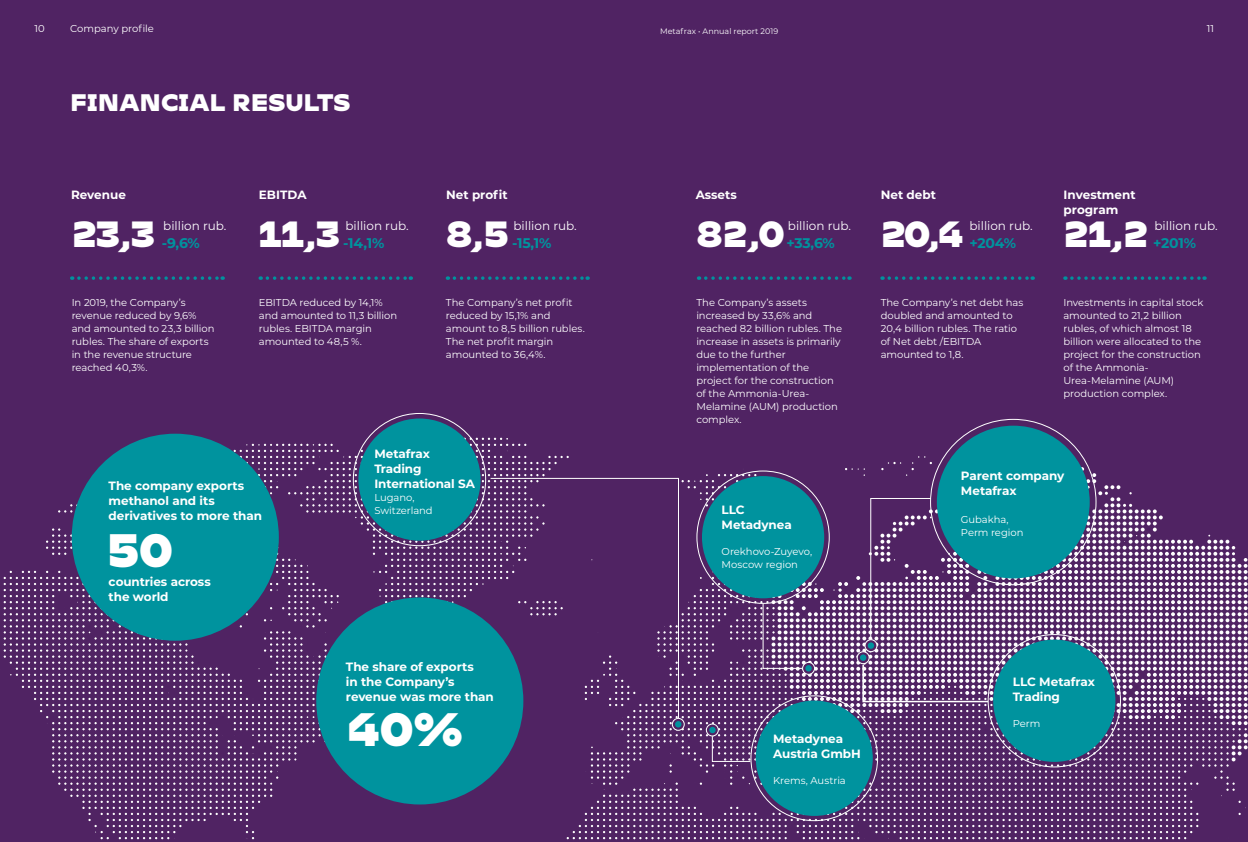
<style>
.page{position:relative;width:1248px;height:842px;background:#fff}
.page>*{position:absolute;margin:0;border:0;box-sizing:border-box;transform-origin:0 0}
.t1{font:45px "Mohol Metafrax";color:#fff}
.t2{font:35px "Mohol Metafrax";letter-spacing:-.01em;color:#fff}
.t3{font:23px "Mohol Metafrax";color:#fff}
.t4{font:700 14px "Montserrat";letter-spacing:-.01em;color:#00939e}
.t5{font:700 12px/15px "Montserrat";letter-spacing:-.005em;color:#fff}
.t6{font:12px "Montserrat";color:#fff}
.t7{font:10px/13px "Montserrat";letter-spacing:-.005em;color:#fff}
.t8{font:8px "Montserrat";color:#fff}
</style>
<div class="page">
<div style="left:0;top:0;width:1247px;height:842px;background:#502363"></div>
<svg style="left:3px;top:432px;width:1243px;height:408px"></svg>
<svg style="left:79px;top:276px;width:144px;height:4px"></svg>
<svg style="left:267px;top:276px;width:144px;height:4px"></svg>
<svg style="left:454px;top:276px;width:134px;height:4px"></svg>
<svg style="left:705px;top:276px;width:145px;height:4px"></svg>
<svg style="left:889px;top:276px;width:144px;height:4px"></svg>
<svg style="left:1071px;top:276px;width:133px;height:4px"></svg>
<div style="left:72px;top:434px;width:207px;height:207px;background:#00939e;border-radius:50%"></div>
<div style="left:316px;top:597px;width:207px;height:207px;background:#00939e;border-radius:50%"></div>
<div style="left:936px;top:426px;width:153px;height:152px;background:#00939e;border-radius:50%"></div>
<svg style="left:489px;top:477px;width:190px;height:242px"></svg>
<svg style="left:672px;top:718px;width:12px;height:12px"></svg>
<div style="left:671px;top:718px;width:13px;height:13px;border:1px solid #fff;border-radius:50%"></div>
<svg style="left:675px;top:721px;width:6px;height:6px"></svg>
<svg style="left:706px;top:724px;width:12px;height:12px"></svg>
<div style="left:706px;top:724px;width:12px;height:12px;border:1px solid #fff;border-radius:50%"></div>
<svg style="left:709px;top:727px;width:42px;height:35px"></svg>
<div style="left:702px;top:476px;width:122px;height:122px;background:#00939e;border-radius:50%"></div>
<div style="left:755px;top:701px;width:117px;height:115px;background:#00939e;border-radius:50%"></div>
<div style="left:358px;top:418px;width:122px;height:123px;background:#00939e;border-radius:50%"></div>
<svg style="left:762px;top:455px;width:485px;height:307px"></svg>
<p class="t7" style="left:34px;top:22px;width:12px">10</p>
<p class="t7" style="left:70px;top:22px;width:85px">Company profile</p>
<p class="t7" style="left:1206px;top:22px;width:9px">11</p>
<p class="t8" style="left:660px;top:26px;width:119px">Metafrax • Annual report 2019</p>
<h3 class="t3" style="left:70px;top:88px;width:281px">FINANCIAL RESULTS</h3>
<p class="t5" style="left:71px;top:187px;width:56px">Revenue</p>
<p class="t5" style="left:259px;top:187px;width:49px">EBITDA</p>
<p class="t5" style="left:446px;top:187px;width:63px">Net profit</p>
<h2 class="t2" style="left:72px;top:212px;width:85px">23,3</h2>
<h2 class="t2" style="left:259px;top:212px;width:83px">11,3</h2>
<h2 class="t2" style="left:446px;top:212px;width:64px">8,5</h2>
<p class="t6" style="left:163px;top:218px;width:65px">billion rub.</p>
<p class="t6" style="left:345px;top:218px;width:65px">billion rub.</p>
<p class="t6" style="left:513px;top:218px;width:65px">billion rub.</p>
<h3 class="t4" style="left:162px;top:233px;width:39px">-9,6%</h3>
<h3 class="t4" style="left:343px;top:233px;width:43px">-14,1%</h3>
<h3 class="t4" style="left:512px;top:233px;width:41px">-15,1%</h3>
<p class="t7" style="left:72px;top:296px;width:144px">In 2019, the Company’s revenue reduced by 9,6% and amounted to 23,3 billion rubles. The share of exports in the revenue structure reached 40,3%.</p>
<p class="t7" style="left:259px;top:296px;width:140px">EBITDA reduced by 14,1% and amounted to 11,3 billion rubles. EBITDA margin amounted to 48,5 %.</p>
<p class="t7" style="left:446px;top:296px;width:140px">The Company’s net profit reduced by 15,1% and amount to 8,5 billion rubles.<br>The net profit margin amounted to 36,4%.</p>
<p class="t5" style="left:109px;top:478px;width:155px">The company exports methanol and its derivatives to more than</p>
<h1 class="t1" style="left:107px;top:522px;width:68px">50</h1>
<p class="t5" style="left:109px;top:574px;width:104px">countries across the world</p>
<p class="t5" style="left:374px;top:445px;width:102px">Metafrax<br>Trading<br>International SA</p>
<p class="t7" style="left:374px;top:490px;width:60px">Lugano,<br>Switzerland</p>
<p class="t5" style="left:346px;top:658px;width:149px">The share of exports<br>in the Company’s revenue was more than</p>
<h1 class="t1" style="left:347px;top:701px;width:117px">40%</h1>
<p class="t5" style="left:695px;top:187px;width:43px">Assets</p>
<p class="t5" style="left:880px;top:187px;width:57px">Net debt</p>
<p class="t5" style="left:1063px;top:187px;width:74px;line-height:14.4px">Investment program</p>
<h2 class="t2" style="left:696px;top:212px;width:90px">82,0</h2>
<h2 class="t2" style="left:880px;top:212px;width:84px">20,4</h2>
<h2 class="t2" style="left:1063px;top:212px;width:86px">21,2</h2>
<p class="t6" style="left:787px;top:218px;width:65px">billion rub.</p>
<p class="t6" style="left:969px;top:218px;width:65px">billion rub.</p>
<p class="t6" style="left:1154px;top:218px;width:65px">billion rub.</p>
<h3 class="t4" style="left:786px;top:233px;width:50px">+33,6%</h3>
<h3 class="t4" style="left:969px;top:233px;width:48px">+204%</h3>
<h3 class="t4" style="left:1152px;top:233px;width:45px">+201%</h3>
<p class="t7" style="left:696px;top:296px;width:147px">The Company’s assets increased by 33,6% and reached 82 billion rubles. The increase in assets is primarily due to the further implementation of the project for the construction of the Ammonia-Urea-<br>Melamine (AUM) production complex.</p>
<p class="t7" style="left:880px;top:296px;width:144px">The Company’s net debt has doubled and amounted to<br>20,4 billion rubles. The ratio of Net debt /EBITDA amounted to 1,8.</p>
<p class="t7" style="left:1063px;top:296px;width:141px">Investments in capital stock amounted to 21,2 billion rubles, of which almost 18 billion were allocated to the project for the construction of the Ammonia-<br>Urea-Melamine (AUM) production complex.</p>
<p class="t5" style="left:721px;top:502px;width:72px">LLC<br>Metadynea</p>
<p class="t7" style="left:721px;top:545px;width:92px">Orekhovo-Zuyevo,<br>Moscow region</p>
<p class="t5" style="left:773px;top:731px;width:89px">Metadynea<br>Austria GmbH</p>
<p class="t7" style="left:773px;top:774px;width:74px">Krems, Austria</p>
<p class="t5" style="left:960px;top:467px;width:105px">Parent company<br>Metafrax</p>
<p class="t7" style="left:960px;top:512px;width:64px">Gubakha,<br>Perm region</p>
<p class="t5" style="left:1012px;top:673px;width:83px">LLC Metafrax<br>Trading</p>
<p class="t7" style="left:1012px;top:716px;width:29px">Perm</p>
</div>
